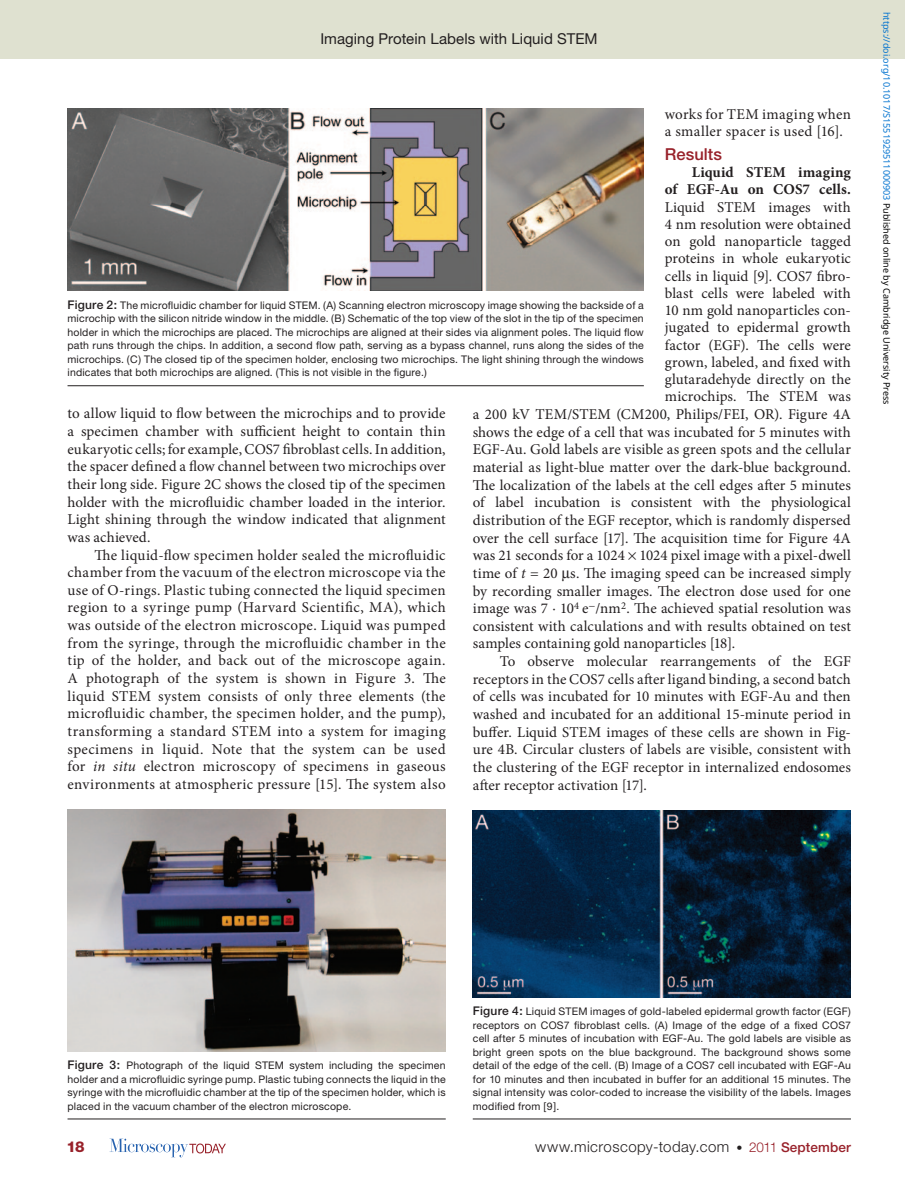
<style>
.page{position:relative;width:905px;height:1188px;background:#fff}
.page>*{position:absolute;margin:0;border:0;box-sizing:border-box;transform-origin:0 0}
.t1{font:500 16.5px "Helvetica Neue";letter-spacing:.005em;color:#98212a}
.t2{font:15px/17.7px "Minion Pro";letter-spacing:.005em;color:#231f20;text-align:justify}
.t3{font:300 15px "Helvetica Neue";letter-spacing:.03em;color:#231f20}
.t4{font:700 15px/17.2px "Minion Pro";letter-spacing:.005em;color:#231f20;text-align:right}
.t5{font:15px "Helvetica Neue";letter-spacing:.005em;color:#231f20}
.t6{font:800 15px "Helvetica Neue";color:#98212a}
.t7{font:10.5px/13.5px "Helvetica Neue";letter-spacing:.02em;color:#231f20;text-align:justify}
.t8{font:9px "Noto Sans";color:#0172cf}
.s1{font-style:italic}
.s2{font-weight:500;font-size:12px}
.s3{color:#000}
.s4{font-size:12px}
.s5{font-size:13.5px;color:#98212a}
.s6{font-weight:500;font-size:13.5px;color:#98212a}
</style>
<div class="page">
<svg style="left:110px;top:1139px;width:116px;height:18px"></svg>
<div style="left:0;top:0;width:904px;height:58px;background:#dfe1d0"></div>
<img style="left:68px;top:108px;width:575px;height:183px">
<hr style="left:68px;top:385px;width:576px;height:1px;background:#231f20">
<hr style="left:68px;top:1119px;width:378px;height:1px;background:#231f20">
<img style="left:473px;top:810px;width:377px;height:187px">
<hr style="left:472px;top:1119px;width:378px;height:1px;background:#231f20">
<img style="left:68px;top:810px;width:378px;height:241px">
<p class="t5" style="left:320px;top:30px;width:279px">Imaging Protein Labels with Liquid STEM</p>
<p class="t2" style="left:664px;top:105px;width:187px;line-height:17.2px">works for TEM imaging when a smaller spacer is used [16].</p>
<p class="t1" style="left:664px;top:144px;width:59px">Results</p>
<p class="t4" style="left:664px;top:164px;width:188px">Liquid STEM imaging<br>of EGF-Au on COS7 cells.</p>
<p class="t2" style="left:664px;top:198px;width:187px">Liquid STEM images with</p>
<p class="t2" style="left:664px;top:215px;width:187px">4 nm resolution were obtained</p>
<p class="t2" style="left:664px;top:233px;width:187px">on gold nanoparticle tagged</p>
<p class="t2" style="left:664px;top:250px;width:188px">proteins in whole eukaryotic</p>
<p class="t2" style="left:664px;top:267px;width:187px">cells in liquid [9]. COS7 fibro-</p>
<p class="t2" style="left:664px;top:284px;width:187px">blast cells were labeled with</p>
<p class="t2" style="left:664px;top:302px;width:187px">10 nm gold nanoparticles con-</p>
<p class="t2" style="left:664px;top:319px;width:188px">jugated to epidermal growth</p>
<p class="t2" style="left:664px;top:336px;width:187px">factor (EGF). The cells were</p>
<p class="t2" style="left:664px;top:353px;width:188px">grown, labeled, and fixed with</p>
<p class="t2" style="left:664px;top:371px;width:187px">glutaradehyde directly on the</p>
<p class="t2" style="left:664px;top:388px;width:187px">microchips. The STEM was</p>
<p class="t2" style="left:472px;top:406px;width:379px">a 200 kV TEM/STEM (CM200, Philips/FEI, OR). Figure 4A</p>
<p class="t2" style="left:472px;top:423px;width:379px">shows the edge of a cell that was incubated for 5 minutes with</p>
<p class="t2" style="left:472px;top:441px;width:380px">EGF-Au. Gold labels are visible as green spots and the cellular</p>
<p class="t2" style="left:472px;top:458px;width:379px">material as light-blue matter over the dark-blue background.</p>
<p class="t2" style="left:472px;top:476px;width:380px">The localization of the labels at the cell edges after 5 minutes</p>
<p class="t2" style="left:472px;top:494px;width:379px">of label incubation is consistent with the physiological</p>
<p class="t2" style="left:472px;top:511px;width:379px">distribution of the EGF receptor, which is randomly dispersed</p>
<p class="t2" style="left:472px;top:529px;width:380px">over the cell surface [17]. The acquisition time for Figure 4A</p>
<p class="t2" style="left:472px;top:547px;width:379px">was 21 seconds for a 1024 1024 pixel image with a pixel-dwell</p>
<p class="t2" style="left:472px;top:564px;width:379px">time of <span class="s1">t</span> = 20 s. The imaging speed can be increased simply</p>
<p class="t2" style="left:472px;top:582px;width:379px">by recording smaller images. The electron dose used for one</p>
<p class="t2" style="left:472px;top:600px;width:379px">image was 7 · 10<sup>4</sup> e−/nm<sup>2</sup>. The achieved spatial resolution was</p>
<p class="t2" style="left:472px;top:617px;width:379px">consistent with calculations and with results obtained on test</p>
<p class="t2" style="left:472px;top:635px;width:264px">samples containing gold nanoparticles [18].</p>
<p class="t2" style="left:499px;top:652px;width:353px">To observe molecular rearrangements of the EGF</p>
<p class="t2" style="left:472px;top:670px;width:380px">receptors in the COS7 cells after ligand binding, a second batch</p>
<p class="t2" style="left:472px;top:688px;width:379px">of cells was incubated for 10 minutes with EGF-Au and then</p>
<p class="t2" style="left:472px;top:705px;width:379px">washed and incubated for an additional 15-minute period in</p>
<p class="t2" style="left:472px;top:723px;width:379px">buffer. Liquid STEM images of these cells are shown in Fig-</p>
<p class="t2" style="left:472px;top:741px;width:380px">ure 4B. Circular clusters of labels are visible, consistent with</p>
<p class="t2" style="left:472px;top:758px;width:380px">the clustering of the EGF receptor in internalized endosomes</p>
<p class="t2" style="left:472px;top:776px;width:176px">after receptor activation [17].</p>
<p class="t7" style="left:68px;top:298px;width:578px"><span class="s2">Figure 2:</span> The microfluidic chamber for liquid STEM. (A) Scanning electron microscopy image showing the backside of a microchip with the silicon nitride window in the middle. (B) Schematic of the top view of the slot in the tip of the specimen holder in which the microchips are placed. The microchips are aligned at their sides via alignment poles. The liquid flow path runs through the chips. In addition, a second flow path, serving as a bypass channel, runs along the sides of the microchips. (C) The closed tip of the specimen holder, enclosing two microchips. The light shining through the windows indicates that both microchips are aligned. (This is not visible in the figure.)</p>
<p class="t2" style="left:67px;top:405px;width:380px">to allow liquid to flow between the microchips and to provide a specimen chamber with sufficient height to contain thin eukaryotic cells; for example, COS7 fibroblast cells. In addition, the spacer defined a flow channel between two microchips over their long side. Figure 2C shows the closed tip of the specimen holder with the microfluidic chamber loaded in the interior.<br>Light shining through the window indicated that alignment was achieved.</p>
<p class="t2" style="left:67px;top:546px;width:380px;text-indent:27px">The liquid-flow specimen holder sealed the microfluidic chamber from the vacuum of the electron microscope via the use of O-rings. Plastic tubing connected the liquid specimen region to a syringe pump (Harvard Scientific, MA), which was outside of the electron microscope. Liquid was pumped from the syringe, through the microfluidic chamber in the tip of the holder, and back out of the microscope again.<br>A photograph of the system is shown in Figure 3. The liquid STEM system consists of only three elements (the microfluidic chamber, the specimen holder, and the pump), transforming a standard STEM into a system for imaging specimens in liquid. Note that the system can be used for <span class="s1">in situ</span> electron microscopy of specimens in gaseous environments at atmospheric pressure [15]. The system also</p>
<p class="t8" style="left:893px;top:12px;width:394px;rotate:90deg">https://doi.org/10.1017/S1551929511000903 <span class="s3">Published online by Cambridge University Press</span></p>
<p class="t7" style="left:68px;top:1058px;width:379px"><span class="s2">Figure 3:</span> Photograph of the liquid STEM system including the specimen holder and a microfluidic syringe pump. Plastic tubing connects the liquid in the syringe with the microfluidic chamber at the tip of the specimen holder, which is placed in the vacuum chamber of the electron microscope.</p>
<p class="t7" style="left:472px;top:1004px;width:380px"><span class="s2">Figure 4:</span> Liquid STEM images of gold-labeled epidermal growth factor (EGF) receptors on COS7 fibroblast cells. (A) Image of the edge of a fixed COS7 cell after 5 minutes of incubation with EGF-Au. The gold labels are visible as bright green spots on the blue background. The background shows some detail of the edge of the cell. (B) Image of a COS7 cell incubated with EGF-Au for 10 minutes and then incubated in buffer for an additional 15 minutes. The signal intensity was color-coded to increase the visibility of the labels. Images modified from [9].</p>
<p class="t6" style="left:66px;top:1138px;width:20px">18</p>
<p class="t3" style="left:535px;top:1138px;width:317px">www.microscopy-today.com <span class="s4">•</span> <span class="s5">2011</span> <span class="s6">September</span></p>
</div>
